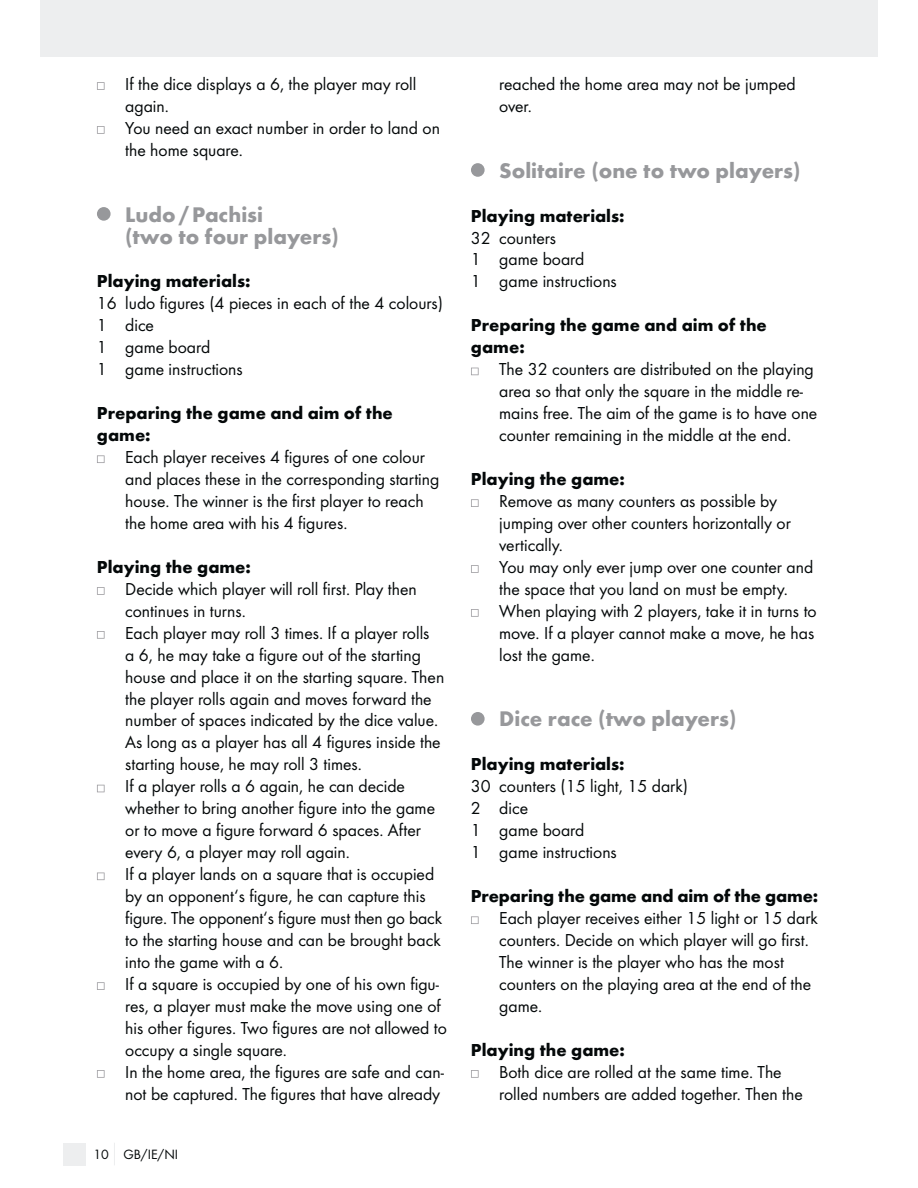
<style>
.page{position:relative;width:918px;height:1188px;background:#fff}
.page>*{position:absolute;margin:0;border:0;box-sizing:border-box;transform-origin:0 0}
.t1{font:700 21.9px/21.9px "Futura";color:#97989b}
.t2{font:18px/21.9px "Futura Boo";color:#040809}
.t3{font:700 18px/21.9px "Futura";color:#040809}
.t4{font:13.95px "Futura Boo";color:#040809}
</style>
<div class="page">
<div style="left:40px;top:0;width:838px;height:57px;background:#edeeef"></div>
<div style="left:63px;top:1143px;width:23px;height:22px;background:#edeeef"></div>
<svg style="left:114px;top:1143px;width:1px;height:22px"></svg>
<svg style="left:97px;top:82px;width:8px;height:8px"></svg>
<svg style="left:97px;top:126px;width:8px;height:8px"></svg>
<div style="left:97px;top:207px;width:14px;height:14px;background:#97989b;border-radius:50%"></div>
<svg style="left:97px;top:455px;width:8px;height:8px"></svg>
<svg style="left:97px;top:587px;width:8px;height:8px"></svg>
<svg style="left:97px;top:631px;width:8px;height:8px"></svg>
<svg style="left:97px;top:785px;width:8px;height:7px"></svg>
<svg style="left:97px;top:873px;width:8px;height:7px"></svg>
<svg style="left:97px;top:982px;width:8px;height:8px"></svg>
<svg style="left:97px;top:1070px;width:8px;height:8px"></svg>
<div style="left:471px;top:163px;width:14px;height:14px;background:#97989b;border-radius:50%"></div>
<svg style="left:471px;top:368px;width:8px;height:7px"></svg>
<svg style="left:471px;top:499px;width:8px;height:8px"></svg>
<svg style="left:471px;top:565px;width:8px;height:8px"></svg>
<svg style="left:471px;top:609px;width:8px;height:8px"></svg>
<div style="left:471px;top:712px;width:14px;height:14px;background:#97989b;border-radius:50%"></div>
<svg style="left:471px;top:916px;width:8px;height:8px"></svg>
<svg style="left:471px;top:1070px;width:8px;height:8px"></svg>
<p class="t2" style="left:125px;top:75px;width:316px">If the dice displays a 6, the player may roll again.<br>You need an exact number in order to land on the home square.</p>
<p class="t1" style="left:125px;top:205px;width:215px">Ludo / Pachisi<br>(two to four players)</p>
<p class="t3" style="left:97px;top:272px;width:155px">Playing materials:</p>
<p class="t2" style="left:97px;top:294px;width:348px">16 ludo figures (4 pieces in each of the 4 colours)<br>1 dice<br>1 game board<br>1 game instructions</p>
<p class="t3" style="left:97px;top:404px;width:297px">Preparing the game and aim of the game:</p>
<p class="t2" style="left:125px;top:448px;width:316px">Each player receives 4 figures of one colour and places these in the corresponding starting house. The winner is the first player to reach the home area with his 4 figures.</p>
<p class="t3" style="left:97px;top:557px;width:156px">Playing the game:</p>
<p class="t2" style="left:125px;top:579px;width:323px">Decide which player will roll first. Play then continues in turns.<br>Each player may roll 3 times. If a player rolls<br>a 6, he may take a figure out of the starting house and place it on the starting square. Then the player rolls again and moves forward the number of spaces indicated by the dice value.<br>As long as a player has all 4 figures inside the starting house, he may roll 3 times.<br>If a player rolls a 6 again, he can decide whether to bring another figure into the game or to move a figure forward 6 spaces. After every 6, a player may roll again.<br>If a player lands on a square that is occupied by an opponent‘s figure, he can capture this figure. The opponent‘s figure must then go back to the starting house and can be brought back into the game with a 6.<br>If a square is occupied by one of his own figu&shy;res, a player must make the move using one of his other figures. Two figures are not allowed to occupy a single square.<br>In the home area, the figures are safe and can&shy;not be captured. The figures that have already</p>
<p class="t4" style="left:93px;top:1149px;width:86px">10 GB/IE/NI</p>
<p class="t2" style="left:499px;top:75px;width:298px">reached the home area may not be jumped over.</p>
<p class="t1" style="left:499px;top:161px;width:303px">Solitaire (one to two players)</p>
<p class="t3" style="left:471px;top:206px;width:155px">Playing materials:</p>
<p class="t2" style="left:471px;top:228px;width:147px">32 counters<br>1 game board<br>1 game instructions</p>
<p class="t3" style="left:471px;top:316px;width:297px">Preparing the game and aim of the game:</p>
<p class="t2" style="left:499px;top:360px;width:320px">The 32 counters are distributed on the playing area so that only the square in the middle re&shy;mains free. The aim of the game is to have one counter remaining in the middle at the end.</p>
<p class="t3" style="left:471px;top:470px;width:156px">Playing the game:</p>
<p class="t2" style="left:499px;top:492px;width:319px">Remove as many counters as possible by jumping over other counters horizontally or vertically.<br>You may only ever jump over one counter and the space that you land on must be empty.<br>When playing with 2 players, take it in turns to move. If a player cannot make a move, he has lost the game.</p>
<p class="t1" style="left:499px;top:710px;width:239px">Dice race (two players)</p>
<p class="t3" style="left:471px;top:755px;width:155px">Playing materials:</p>
<p class="t2" style="left:471px;top:777px;width:219px">30 counters (15 light, 15 dark)<br>2 dice<br>1 game board<br>1 game instructions</p>
<p class="t3" style="left:471px;top:887px;width:349px">Preparing the game and aim of the game:</p>
<p class="t2" style="left:499px;top:909px;width:320px">Each player receives either 15 light or 15 dark counters. Decide on which player will go first.<br>The winner is the player who has the most counters on the playing area at the end of the game.</p>
<p class="t3" style="left:471px;top:1040px;width:156px">Playing the game:</p>
<p class="t2" style="left:499px;top:1062px;width:305px">Both dice are rolled at the same time. The rolled numbers are added together. Then the</p>
</div>
